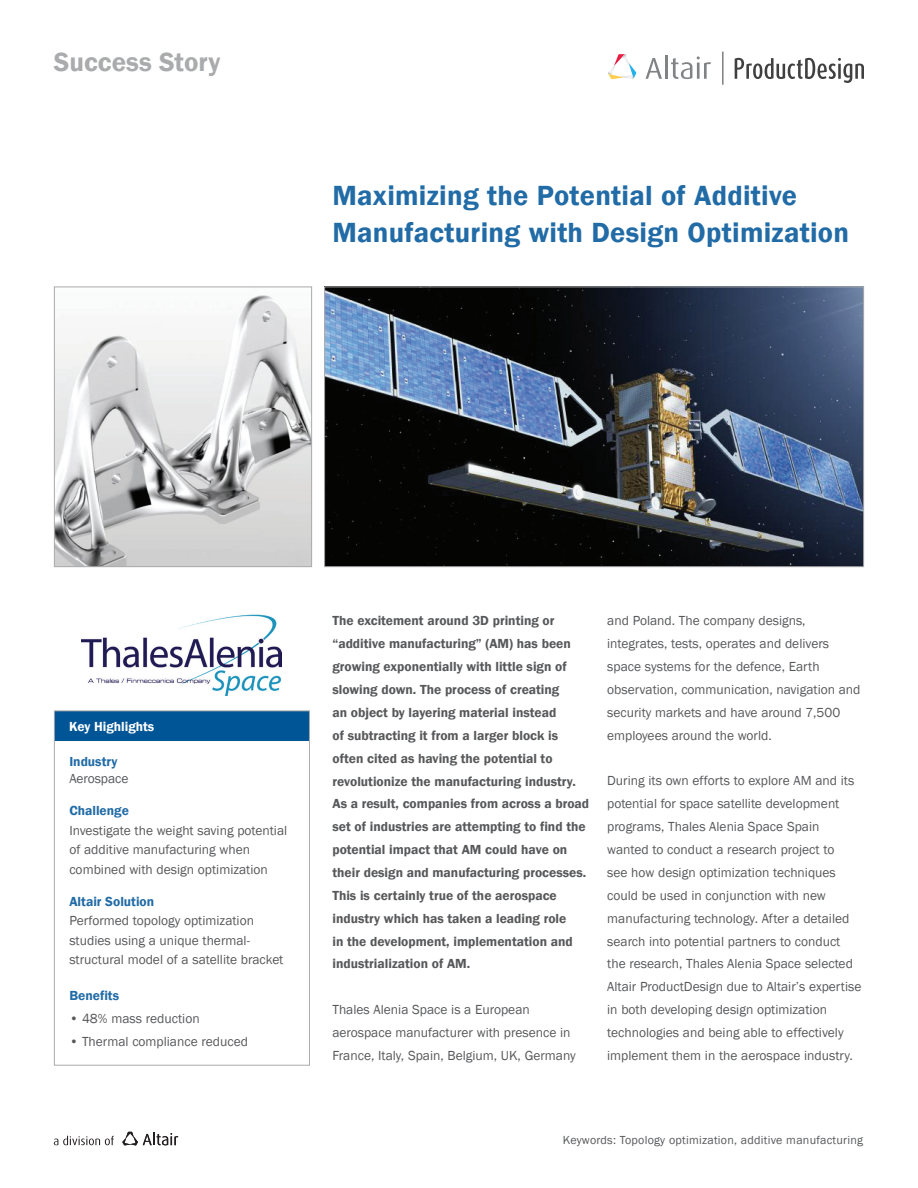
<style>
.page{position:relative;width:918px;height:1188px;background:#fff}
.page>*{position:absolute;margin:0;border:0;box-sizing:border-box;transform-origin:0 0}
.t1{font:600 28.5px/37.5px "Franklin Gothic";letter-spacing:.01em;color:#216ba6}
.t2{font:600 27px "Franklin Gothic";color:#aaabac}
.t3{font:13.5px/22.8px "Franklin Gothic";color:#57585a}
.t4{font:600 13.5px/22.8px "Franklin Gothic";color:#57585a}
.t5{font:600 13.5px "Franklin Gothic";color:#216ba6}
.t6{font:600 13.5px "Franklin Gothic";color:#fff}
.t7{font:12px "Franklin Gothic";letter-spacing:.02em;color:#57585a}
</style>
<div class="page">
<div style="left:54px;top:711px;width:255px;height:30px;background:#005596"></div>
<div style="left:54px;top:710px;width:256px;height:356px;border:1px solid #aaabac"></div>
<img style="left:326px;top:289px;width:536px;height:276px">
<div style="left:324px;top:287px;width:540px;height:280px;border:1px solid #aaabac"></div>
<img style="left:56px;top:295px;width:254px;height:270px">
<div style="left:54px;top:287px;width:258px;height:280px;border:1px solid #aaabac"></div>
<svg style="left:735px;top:58px;width:129px;height:25px"></svg>
<svg style="left:646px;top:58px;width:16px;height:21px"></svg>
<hr style="left:665px;top:55px;width:3px;height:24px;background:#808284">
<svg style="left:671px;top:56px;width:40px;height:23px"></svg>
<svg style="left:608px;top:54px;width:29px;height:25px"></svg>
<hr style="left:723px;top:52px;width:1px;height:33px;background:#404041">
<svg style="left:54px;top:1136px;width:60px;height:9px"></svg>
<svg style="left:122px;top:1132px;width:56px;height:13px"></svg>
<img style="left:82px;top:614px;width:200px;height:81px">
<h2 class="t2" style="left:54px;top:45px;width:168px">Success Story</h2>
<h1 class="t1" style="left:332px;top:177px;width:518px">Maximizing the Potential of Additive<br>Manufacturing with Design Optimization</h1>
<p class="t6" style="left:69px;top:718px;width:87px">Key Highlights</p>
<p class="t5" style="left:69px;top:754px;width:50px">Industry</p>
<p class="t3" style="left:69px;top:767px;width:61px">Aerospace</p>
<p class="t5" style="left:69px;top:802px;width:61px">Challenge</p>
<p class="t3" style="left:69px;top:821px;width:219px;line-height:19.5px">Investigate the weight saving potential of additive manufacturing when combined with design optimization</p>
<p class="t5" style="left:69px;top:893px;width:86px">Altair Solution</p>
<p class="t3" style="left:69px;top:911px;width:216px;line-height:19.5px">Performed topology optimization studies using a unique thermal&shy;structural model of a satellite bracket</p>
<p class="t5" style="left:69px;top:987px;width:51px">Benefits</p>
<p class="t3" style="left:69px;top:1007px;width:132px">• 48% mass reduction</p>
<p class="t3" style="left:69px;top:1030px;width:180px">• Thermal compliance reduced</p>
<p class="t4" style="left:332px;top:610px;width:258px">The excitement around 3D printing or “additive manufacturing” (AM) has been growing exponentially with little sign of slowing down. The process of creating<br>an object by layering material instead<br>of subtracting it from a larger block is often cited as having the potential to revolutionize the manufacturing industry.<br>As a result, companies from across a broad set of industries are attempting to find the potential impact that AM could have on their design and manufacturing processes.<br>This is certainly true of the aerospace industry which has taken a leading role<br>in the development, implementation and industrialization of AM.</p>
<p class="t3" style="left:332px;top:999px;width:245px">Thales Alenia Space is a European aerospace manufacturer with presence in<br>France, Italy, Spain, Belgium, UK, Germany</p>
<p class="t3" style="left:607px;top:610px;width:255px">and Poland. The company designs, integrates, tests, operates and delivers space systems for the defence, Earth observation, communication, navigation and security markets and have around 7,500 employees around the world.</p>
<p class="t3" style="left:607px;top:770px;width:256px">During its own efforts to explore AM and its potential for space satellite development programs, Thales Alenia Space Spain wanted to conduct a research project to<br>see how design optimization techniques could be used in conjunction with new manufacturing technology. After a detailed search into potential partners to conduct the research, Thales Alenia Space selected Altair ProductDesign due to Altair’s expertise in both developing design optimization technologies and being able to effectively implement them in the aerospace industry.</p>
<p class="t7" style="left:563px;top:1132px;width:302px">Keywords: Topology optimization, additive manufacturing</p>
</div>
